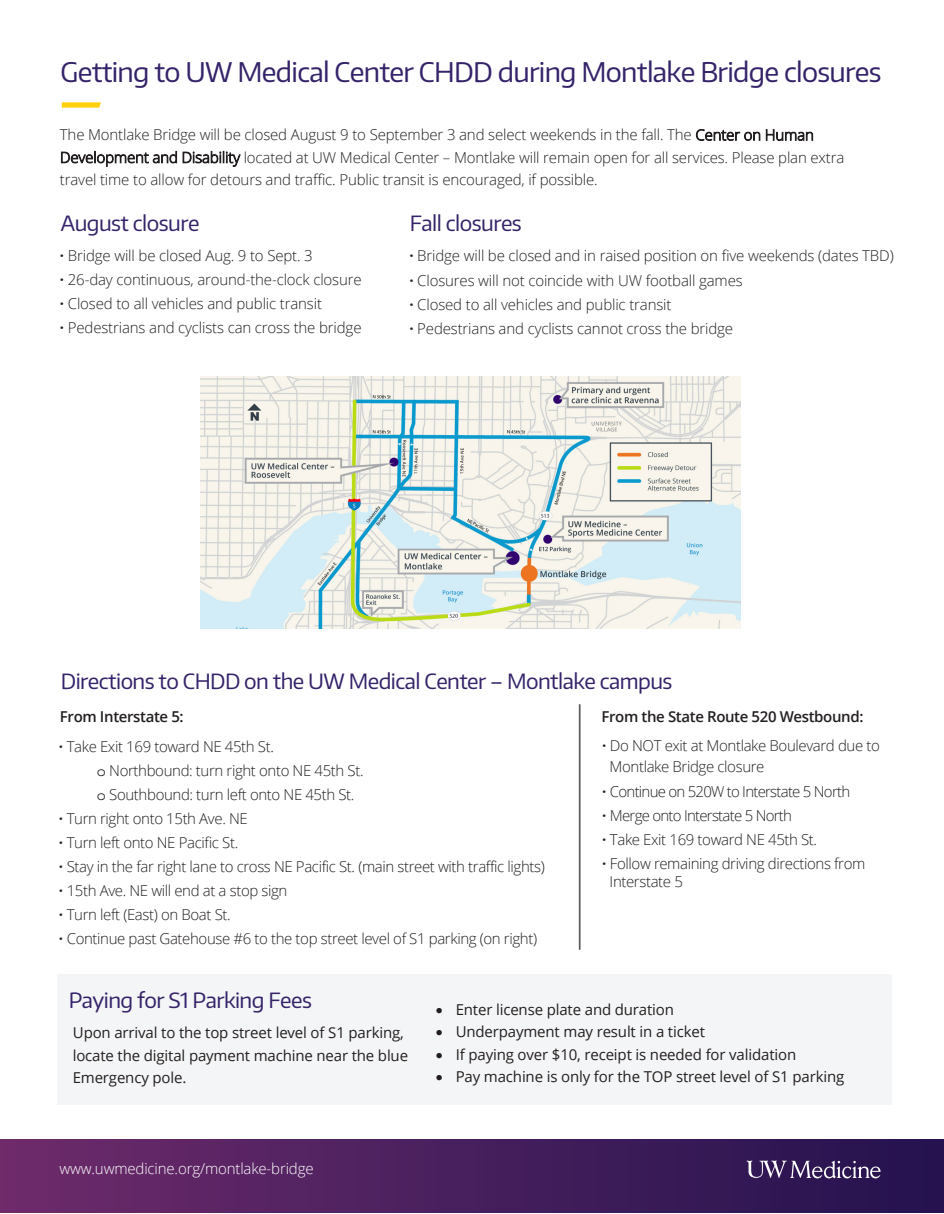
<style>
.page{position:relative;width:944px;height:1214px;background:#fff}
.page>*{position:absolute;margin:0;border:0;box-sizing:border-box;transform-origin:0 0}
.t1{font:27px "Encode Sans Normal";letter-spacing:-.025em;color:#35236a}
.t2{font:21px "Encode Sans Normal";letter-spacing:-.025em;color:#35236a}
.t3{font:300 15px/24px "Open Sans";letter-spacing:-.01em;color:#231f20}
.t4{font:15px/22.5px "Open Sans";letter-spacing:-.01em;color:#231f20}
.t5{font:600 15px "Open Sans";letter-spacing:-.025em;color:#231f20}
.t6{font:300 15px "Open Sans";letter-spacing:-.01em;color:#fff}
.s1{font-weight:700}
.s2{font-family:"Courier Std";font-weight:400}
</style>
<div class="page">
<div style="left:0;top:1139px;width:944px;height:73px;background:linear-gradient(to right,#6d2b6b,#22134e)"></div>
<svg style="left:746px;top:1160px;width:134px;height:18px;background:#61507d"></svg>
<svg style="left:62px;top:102px;width:39px;height:6px"></svg>
<hr style="left:579px;top:704px;width:1px;height:245px;background:#595959">
<div style="left:57px;top:974px;width:834px;height:130px;background:#f4f5f6"></div>
<img style="left:201px;top:376px;width:540px;height:252px">
<h1 class="t1" style="left:60px;top:54px;width:822px">Getting to UW Medical Center CHDD during Montlake Bridge closures</h1>
<p class="t3" style="left:60px;top:123px;width:786px;line-height:22.5px">The Montlake Bridge will be closed August 9 to September 3 and select weekends in the fall. The Center on Human<br>Development and Disability located at UW Medical Center – Montlake will remain open for all services. Please plan extra travel time to allow for detours and traffic. Public transit is encouraged, if possible.</p>
<h2 class="t2" style="left:61px;top:210px;width:140px">August closure</h2>
<p class="t3" style="left:60px;top:243px;width:303px"><span class="s1">·</span> Bridge will be closed Aug. 9 to Sept. 3<br><span class="s1">·</span> 26-day continuous, around-the-clock closure <span class="s1">·</span> Closed to all vehicles and public transit<br><span class="s1">·</span> Pedestrians and cyclists can cross the bridge</p>
<h2 class="t2" style="left:410px;top:210px;width:114px">Fall closures</h2>
<p class="t3" style="left:409px;top:244px;width:486px"><span class="s1">·</span> Bridge will be closed and in raised position on five weekends (dates TBD) <span class="s1">·</span> Closures will not coincide with UW football games<br><span class="s1">·</span> Closed to all vehicles and public transit<br><span class="s1">·</span> Pedestrians and cyclists cannot cross the bridge</p>
<h2 class="t2" style="left:61px;top:667px;width:613px">Directions to CHDD on the UW Medical Center – Montlake campus</h2>
<p class="t5" style="left:60px;top:706px;width:125px">From Interstate 5:</p>
<p class="t3" style="left:59px;top:734px;width:216px"><span class="s1">·</span> Take Exit 169 toward NE 45th St.</p>
<p class="t3" style="left:97px;top:758px;width:268px"><span class="s2">o</span> Northbound: turn right onto NE 45th St.</p>
<p class="t3" style="left:97px;top:782px;width:259px"><span class="s2">o</span> Southbound: turn left onto NE 45th St.</p>
<p class="t3" style="left:59px;top:806px;width:190px"><span class="s1">·</span> Turn right onto 15th Ave. NE</p>
<p class="t3" style="left:59px;top:830px;width:181px"><span class="s1">·</span> Turn left onto NE Pacific St.</p>
<p class="t3" style="left:59px;top:854px;width:487px"><span class="s1">·</span> Stay in the far right lane to cross NE Pacific St. (main street with traffic lights)</p>
<p class="t3" style="left:59px;top:878px;width:230px"><span class="s1">·</span> 15th Ave. NE will end at a stop sign</p>
<p class="t3" style="left:59px;top:902px;width:173px"><span class="s1">·</span> Turn left (East) on Boat St.</p>
<p class="t3" style="left:59px;top:926px;width:479px"><span class="s1">·</span> Continue past Gatehouse #6 to the top street level of S1 parking (on right)</p>
<p class="t5" style="left:601px;top:706px;width:263px">From the State Route 520 Westbound:</p>
<p class="t3" style="left:609px;top:735px;width:272px;line-height:21px;text-indent:-7px"><span class="s1">·</span> Do NOT exit at Montlake Boulevard due to<br>Montlake Bridge closure</p>
<p class="t3" style="left:602px;top:778px;width:265px"><span class="s1">·</span> Continue on 520W to Interstate 5 North<br><span class="s1">·</span> Merge onto Interstate 5 North<br><span class="s1">·</span> Take Exit 169 toward NE 45th St.<br><span class="s1">·</span> Follow remaining driving directions from</p>
<p class="t3" style="left:609px;top:868px;width:75px">Interstate 5</p>
<h2 class="t2" style="left:69px;top:986px;width:245px">Paying for S1 Parking Fees</h2>
<p class="t4" style="left:73px;top:1021px;width:337px">Upon arrival to the top street level of S1 parking, locate the digital payment machine near the blue<br>Emergency pole.</p>
<p class="t4" style="left:435px;top:997px;width:240px">• Enter license plate and duration</p>
<p class="t4" style="left:435px;top:1020px;width:271px">• Underpayment may result in a ticket</p>
<p class="t4" style="left:435px;top:1042px;width:362px">• If paying over $10, receipt is needed for validation</p>
<p class="t4" style="left:435px;top:1065px;width:410px">• Pay machine is only for the TOP street level of S1 parking</p>
<p class="t6" style="left:59px;top:1158px;width:256px">www.uwmedicine.org/montlake-bridge</p>
</div>
